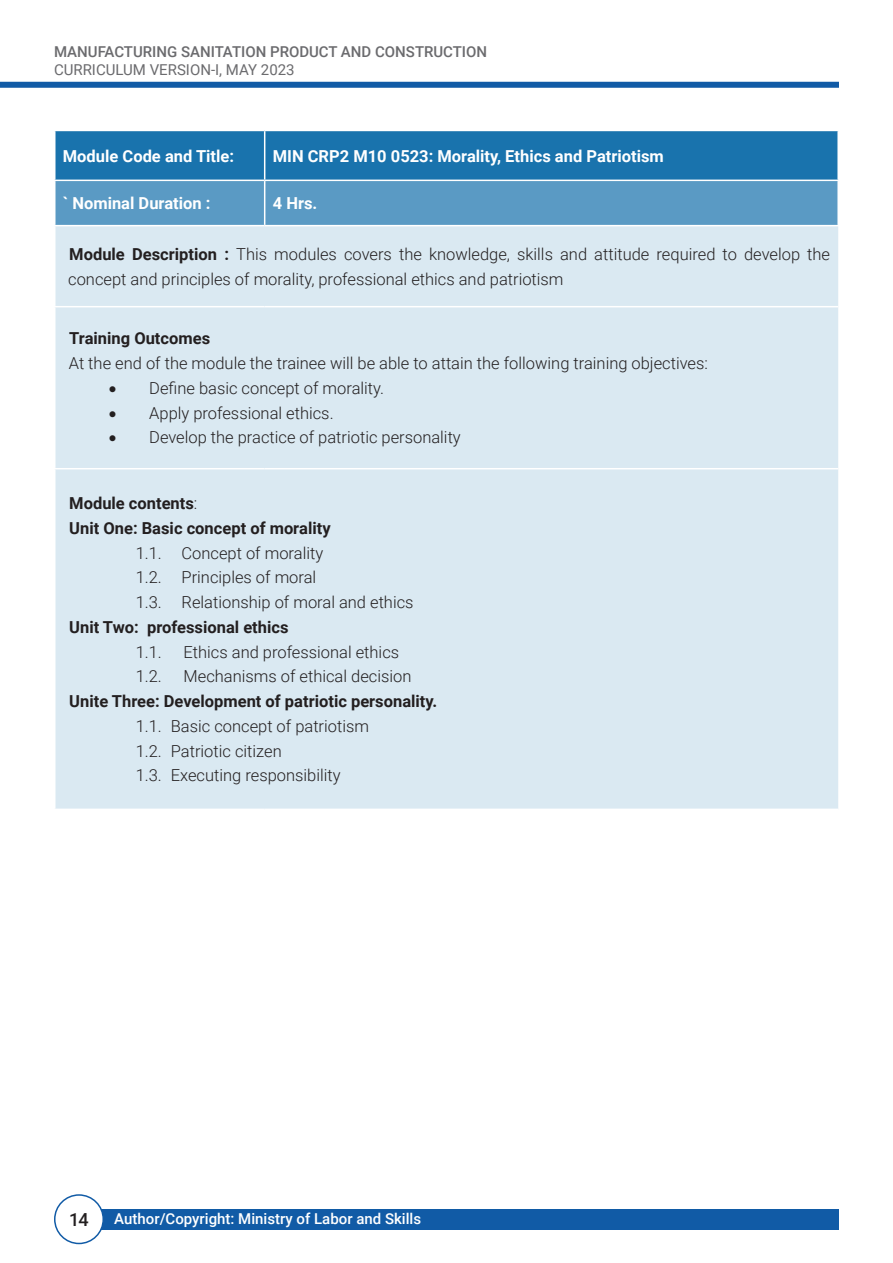
<style>
.page{position:relative;width:893px;height:1263px;background:#fff}
.page>*{position:absolute;margin:0;border:0;box-sizing:border-box;transform-origin:0 0}
.t1{font:500 18px "Roboto";color:#231f20}
.t2{font:300 16.5px/24.8px "Roboto";color:#231f20}
.t3{font:700 16.5px "Roboto";color:#231f20}
.t4{font:700 16.5px "Roboto";color:#fff}
.t5{font:500 15px "Roboto";color:#6b6b6e}
.t6{font:500 15px "Roboto";color:#fff}
.t7{font:15px "Roboto";color:#6b6b6e}
.s1{font-weight:700}
.s2{font-weight:300}
</style>
<div class="page">
<div style="left:95px;top:1209px;width:744px;height:21px;background:#115ba6"></div>
<div style="left:55px;top:1195px;width:48px;height:48px;background:#fff;border-radius:50%"></div>
<div style="left:54px;top:1194px;width:50px;height:50px;border:2px solid #115ba6;border-radius:50%"></div>
<div style="left:0;top:82px;width:839px;height:6px;background:#115ba6"></div>
<svg style="left:56px;top:131px;width:781px;height:94px;background:#3986b8"></svg>
<div style="left:56px;top:226px;width:782px;height:583px;background:#dae9f2"></div>
<hr style="left:264px;top:131px;width:1px;height:49px;background:#fff">
<hr style="left:54px;top:180px;width:211px;height:1px;background:#fff">
<hr style="left:265px;top:180px;width:574px;height:1px;background:#fff">
<hr style="left:264px;top:181px;width:1px;height:44px;background:#fff">
<hr style="left:54px;top:306px;width:211px;height:1px;background:#fff">
<hr style="left:265px;top:306px;width:573px;height:1px;background:#fff">
<hr style="left:54px;top:468px;width:211px;height:1px;background:#fff">
<hr style="left:265px;top:468px;width:573px;height:1px;background:#fff">
<p class="t5" style="left:54px;top:41px;width:435px">MANUFACTURING SANITATION PRODUCT AND CONSTRUCTION</p>
<p class="t7" style="left:54px;top:59px;width:242px">CURRICULUM VERSION-I, MAY 2023</p>
<p class="t4" style="left:63px;top:144px;width:173px">Module Code and Title:</p>
<p class="t4" style="left:273px;top:144px;width:393px">MIN CRP2 M10 0523: Morality, Ethics and Patriotism</p>
<p class="t4" style="left:63px;top:192px;width:149px">` Nominal Duration :</p>
<p class="t4" style="left:273px;top:192px;width:46px">4 Hrs.</p>
<p class="t2" style="left:68px;top:241px;width:763px"><span class="s1">Module Description :</span> This modules covers the knowledge, skills and attitude required to develop the concept and principles of morality, professional ethics and patriotism</p>
<p class="t3" style="left:69px;top:327px;width:142px">Training Outcomes</p>
<p class="t2" style="left:69px;top:350px;width:641px">At the end of the module the trainee will be able to attain the following training objectives:</p>
<p class="t2" style="left:109px;top:375px;width:277px">• Define basic concept of morality.</p>
<p class="t2" style="left:109px;top:400px;width:226px">• Apply professional ethics.</p>
<p class="t2" style="left:109px;top:424px;width:354px">• Develop the practice of patriotic personality</p>
<p class="t3" style="left:69px;top:492px;width:130px">Module contents<span class="s2">:</span></p>
<p class="t3" style="left:69px;top:516px;width:263px">Unit One: Basic concept of morality</p>
<p class="t2" style="left:136px;top:540px;width:189px">1.1. Concept of morality</p>
<p class="t2" style="left:136px;top:564px;width:182px">1.2. Principles of moral</p>
<p class="t2" style="left:136px;top:589px;width:279px">1.3. Relationship of moral and ethics</p>
<p class="t3" style="left:69px;top:615px;width:221px">Unit Two: professional ethics</p>
<p class="t2" style="left:136px;top:639px;width:28px">1.1.</p>
<p class="t2" style="left:184px;top:639px;width:217px">Ethics and professional ethics</p>
<p class="t2" style="left:136px;top:663px;width:28px">1.2.</p>
<p class="t2" style="left:184px;top:663px;width:229px">Mechanisms of ethical decision</p>
<p class="t3" style="left:69px;top:690px;width:369px">Unite Three: Development of patriotic personality.</p>
<p class="t2" style="left:136px;top:713px;width:235px">1.1. Basic concept of patriotism</p>
<p class="t2" style="left:136px;top:738px;width:147px">1.2. Patriotic citizen</p>
<p class="t2" style="left:136px;top:762px;width:206px">1.3. Executing responsibility</p>
<p class="t1" style="left:69px;top:1207px;width:21px">14</p>
<p class="t6" style="left:114px;top:1208px;width:308px">Author/Copyright: Ministry of Labor and Skills</p>
</div>
